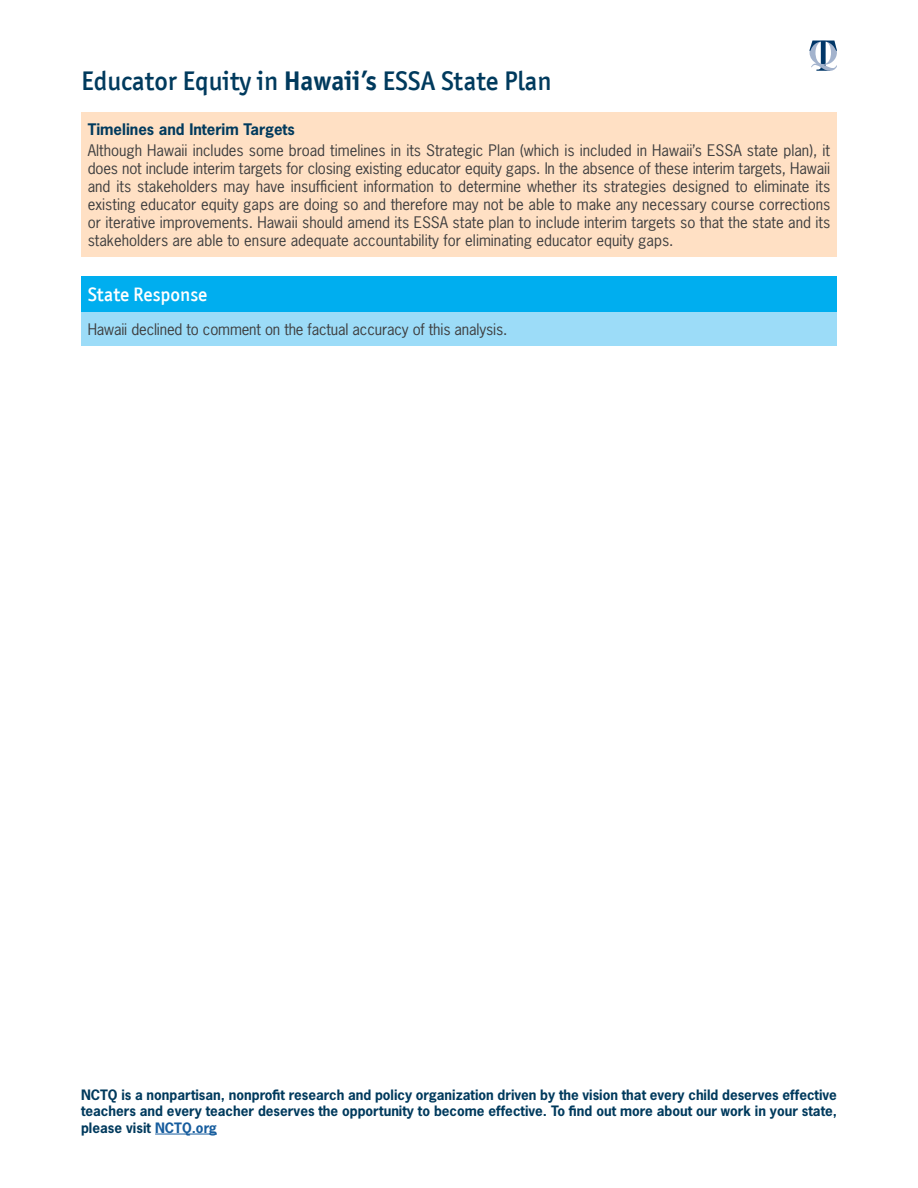
<style>
.page{position:relative;width:918px;height:1188px;background:#fff}
.page>*{position:absolute;margin:0;border:0;box-sizing:border-box;transform-origin:0 0}
.t1{font:500 27px "Officina Sans ITC Pro";color:#003a5d}
.t2{font:500 19.5px "Officina Sans ITC Pro";color:#fff}
.paragraph{font:15px/18px "News Gothic Std";letter-spacing:-.01em;color:#3e3e3f;text-align:justify}
.paragraph-2{font:700 15px "News Gothic Std";color:#003a5d}
.t3{font:700 13.5px/16.5px "News Gothic Std";color:#003a5d;text-align:justify}
.s1{font-weight:700}
.s2{color:#175d9e}
</style>
<div class="page">
<div style="left:81px;top:112px;width:756px;height:145px;background:#ffe0c4"></div>
<div style="left:81px;top:277px;width:756px;height:35px;background:#00aeef"></div>
<div style="left:81px;top:312px;width:756px;height:34px;background:#9cdcf8"></div>
<svg style="left:810px;top:40px;width:27px;height:31px"></svg>
<hr style="left:155px;top:1134px;width:62px;height:1px;background:#175d9e">
<p class="t1" style="left:81px;top:65px;width:472px">Educator Equity in <span class="s1">Hawaii’s</span> ESSA State Plan</p>
<p class="paragraph-2" style="left:88px;top:119px;width:209px">Timelines and Interim Targets</p>
<p class="paragraph" style="left:88px;top:141px;width:744px">Although Hawaii includes some broad timelines in its Strategic Plan (which is included in Hawaii’s ESSA state plan), it does not include interim targets for closing existing educator equity gaps. In the absence of these interim targets, Hawaii and its stakeholders may have insufficient information to determine whether its strategies designed to eliminate its existing educator equity gaps are doing so and therefore may not be able to make any necessary course corrections or iterative improvements. Hawaii should amend its ESSA state plan to include interim targets so that the state and its stakeholders are able to ensure adequate accountability for eliminating educator equity gaps.</p>
<p class="t2" style="left:88px;top:283px;width:121px">State Response</p>
<p class="paragraph" style="left:88px;top:320px;width:421px">Hawaii declined to comment on the factual accuracy of this analysis.</p>
<p class="t3" style="left:81px;top:1086px;width:758px">NCTQ is a nonpartisan, nonprofit research and policy organization driven by the vision that every child deserves effective teachers and every teacher deserves the opportunity to become effective. To find out more about our work in your state, please visit <span class="s2">NCTQ.org</span></p>
</div>
